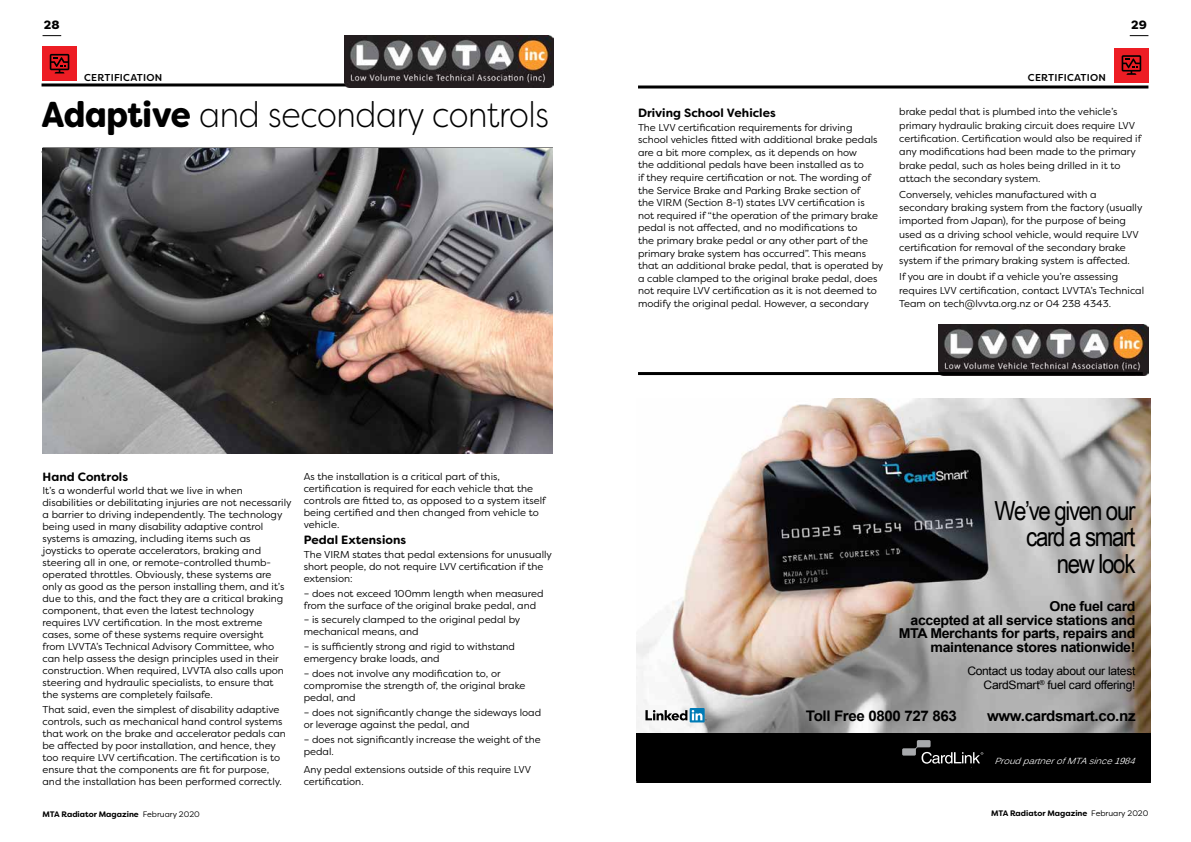
<style>
.page{position:relative;width:1191px;height:842px;background:#fff}
.page>*{position:absolute;margin:0;border:0;box-sizing:border-box;transform-origin:0 0}
.t1{font:300 36px "Filson Soft";letter-spacing:-.01em;color:#000;scale:.9 1}
.t2{font:26.3px/26.3px "Arial Narrow";letter-spacing:-.05em;color:#000;text-align:right;scale:1.04 1}
.t3{font:700 14.6px "Arial";letter-spacing:-.025em;color:#000;scale:1.04 1}
.t4{font:700 13.6px/13.6px "Arial";letter-spacing:-.025em;color:#000;text-align:right;scale:1.04 1}
.t5{font:700 12px "Filson Soft";letter-spacing:.005em;color:#000}
.t6{font:900 12px "Filson Soft";color:#000}
.t7{font:11.7px/13.6px "Arial";letter-spacing:-.025em;color:#000;text-align:right;scale:1.04 1}
.t8{font:10px/12px "Filson Pro";color:#000}
.t9{font:500 10px "Filson Soft";letter-spacing:.02em;color:#000}
.t10{font:italic 8.8px "Kalinga";color:#fff;scale:1.04 1}
.t11{font:700 8px "Filson Soft";color:#000}
.s1{font-weight:900}
.s2{font-weight:400}
</style>
<div class="page">
<svg style="left:1129px;top:35px;width:19px;height:1px"></svg>
<svg style="left:43px;top:35px;width:18px;height:1px"></svg>
<hr style="left:42px;top:83px;width:510px;height:3px;background:#000">
<hr style="left:42px;top:152px;width:510px;height:1px;background:#000">
<div style="left:43px;top:47px;width:34px;height:34px;background:#ed1d24"></div>
<svg style="left:50px;top:54px;width:19px;height:20px"></svg>
<img style="left:344px;top:36px;width:210px;height:51px">
<svg style="left:43px;top:147px;width:510px;height:1px"></svg>
<img style="left:43px;top:148px;width:510px;height:305px">
<div style="left:1114px;top:48px;width:34px;height:34px;background:#ed1d24"></div>
<svg style="left:1121px;top:55px;width:20px;height:20px"></svg>
<hr style="left:638px;top:85px;width:510px;height:3px;background:#000">
<img style="left:636px;top:398px;width:514px;height:336px">
<div style="left:636px;top:734px;width:514px;height:48px;background:#000"></div>
<svg style="left:902px;top:740px;width:81px;height:24px"></svg>
<svg style="left:689px;top:708px;width:15px;height:14px"></svg>
<svg style="left:645px;top:710px;width:61px;height:10px"></svg>
<img style="left:938px;top:324px;width:210px;height:51px">
<hr style="left:638px;top:372px;width:504px;height:3px;background:#000">
<p class="t6" style="left:44px;top:18px;width:17px">28</p>
<p class="t6" style="left:1131px;top:18px;width:17px">29</p>
<p class="t9" style="left:84px;top:71px;width:80px">CERTIFICATION</p>
<h1 class="t1" style="left:42px;top:92px;width:565px"><span class="s1">Adaptive</span> and secondary controls</h1>
<p class="t5" style="left:43px;top:469px;width:87px">Hand Controls</p>
<p class="t8" style="left:43px;top:484px;width:250px">It’s a wonderful world that we live in when disabilities or debilitating injuries are not necessarily a barrier to driving independently. The technology being used in many disability adaptive control systems is amazing, including items such as joysticks to operate accelerators, braking and steering all in one, or remote-controlled thumb&shy;operated throttles. Obviously, these systems are only as good as the person installing them, and it’s due to this, and the fact they are a critical braking component, that even the latest technology requires LVV certification. In the most extreme cases, some of these systems require oversight<br>from LVVTA’s Technical Advisory Committee, who can help assess the design principles used in their construction. When required, LVVTA also calls upon steering and hydraulic specialists, to ensure that the systems are completely failsafe.</p>
<p class="t8" style="left:43px;top:703px;width:245px">That said, even the simplest of disability adaptive controls, such as mechanical hand control systems that work on the brake and accelerator pedals can be affected by poor installation, and hence, they too require LVV certification. The certification is to ensure that the components are fit for purpose, and the installation has been performed correctly.</p>
<p class="t8" style="left:304px;top:470px;width:243px">As the installation is a critical part of this, certification is required for each vehicle that the controls are fitted to, as opposed to a system itself being certified and then changed from vehicle to vehicle.</p>
<p class="t5" style="left:304px;top:532px;width:104px">Pedal Extensions</p>
<p class="t8" style="left:304px;top:548px;width:250px">The VIRM states that pedal extensions for unusually short people, do not require LVV certification if the extension:</p>
<p class="t8" style="left:304px;top:587px;width:241px">– does not exceed 100mm length when measured from the surface of the original brake pedal, and</p>
<p class="t8" style="left:304px;top:614px;width:218px">– is securely clamped to the original pedal by mechanical means, and</p>
<p class="t8" style="left:304px;top:640px;width:213px">– is sufficiently strong and rigid to withstand emergency brake loads, and</p>
<p class="t8" style="left:304px;top:667px;width:223px">– does not involve any modification to, or compromise the strength of, the original brake pedal, and</p>
<p class="t8" style="left:304px;top:706px;width:239px">– does not significantly change the sideways load or leverage against the pedal, and</p>
<p class="t8" style="left:304px;top:733px;width:239px">– does not significantly increase the weight of the pedal.</p>
<p class="t8" style="left:304px;top:763px;width:229px">Any pedal extensions outside of this require LVV certification.</p>
<p class="t5" style="left:638px;top:105px;width:139px">Driving School Vehicles</p>
<p class="t8" style="left:638px;top:121px;width:247px;line-height:12.6px">The LVV certification requirements for driving school vehicles fitted with additional brake pedals are a bit more complex, as it depends on how<br>the additional pedals have been installed as to<br>if they require certification or not. The wording of the Service Brake and Parking Brake section of<br>the VIRM (Section 8-1) states LVV certification is<br>not required if “the operation of the primary brake pedal is not affected, and no modifications to<br>the primary brake pedal or any other part of the primary brake system has occurred”. This means that an additional brake pedal, that is operated by a cable clamped to the original brake pedal, does not require LVV certification as it is not deemed to modify the original pedal. However, a secondary</p>
<p class="t9" style="left:1028px;top:71px;width:80px">CERTIFICATION</p>
<p class="t8" style="left:899px;top:105px;width:243px;line-height:13.3px">brake pedal that is plumbed into the vehicle’s primary hydraulic braking circuit does require LVV certification. Certification would also be required if any modifications had been made to the primary brake pedal, such as holes being drilled in it to attach the secondary system.</p>
<p class="t8" style="left:899px;top:187px;width:245px;line-height:13.3px">Conversely, vehicles manufactured with a secondary braking system from the factory (usually imported from Japan), for the purpose of being used as a driving school vehicle, would require LVV certification for removal of the secondary brake system if the primary braking system is affected.</p>
<p class="t8" style="left:899px;top:270px;width:246px;line-height:13.3px">If you are in doubt if a vehicle you’re assessing requires LVV certification, contact LVVTA’s Technical<br>Team on tech@lvvta.org.nz or 04 238 4343.</p>
<h2 class="t2" style="left:994px;top:496px;width:137px">We’ve given our card a smart new look</h2>
<h3 class="t4" style="left:898px;top:600px;width:229px">One fuel card<br>accepted at all service stations and<br>MTA Merchants for parts, repairs and maintenance stores nationwide!</h3>
<p class="t7" style="left:967px;top:665px;width:163px">Contact us today about our latest<br>CardSmart<sup>®</sup> fuel card offering!</p>
<h3 class="t3" style="left:806px;top:706px;width:147px">Toll Free 0800 727 863</h3>
<h3 class="t3" style="left:987px;top:706px;width:144px">www.cardsmart.co.nz</h3>
<p class="t10" style="left:994px;top:755px;width:141px">ProudpartnerofMTAsince1984</p>
<p class="t11" style="left:43px;top:809px;width:159px">MTA Radiator Magazine <span class="s2">February 2020</span></p>
<p class="t11" style="left:991px;top:808px;width:159px">MTA Radiator Magazine <span class="s2">February 2020</span></p>
</div>
